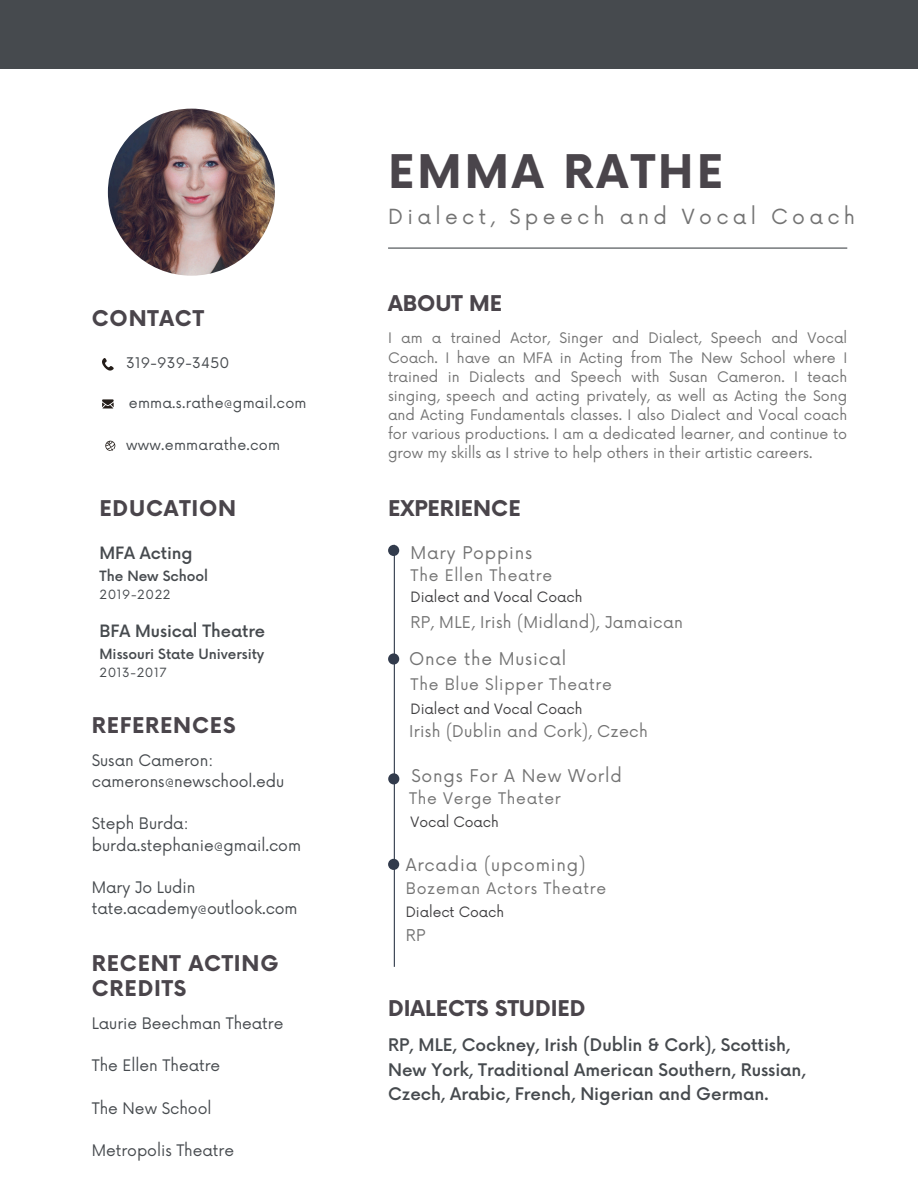
<style>
.page{position:relative;width:918px;height:1188px;background:#fff}
.page>*{position:absolute;margin:0;border:0;box-sizing:border-box;transform-origin:0 0}
.t1{font:700 45.15px "Now";letter-spacing:.07em;color:#4a454b}
.t2{font:700 21.15px/25.3px "Now";letter-spacing:.035em;color:#4a454b}
.t3{font:700 21.15px "Now";color:#4a454b}
.t4{font:20.4px "Now";letter-spacing:.215em;color:#737373}
.t5{font:17.1px "Now";letter-spacing:.045em;color:#737373}
.t6{font:500 16.95px/24.3px "Now";letter-spacing:-.005em;color:#464a4e}
.t7{font:500 16.5px "Now";letter-spacing:-.005em;color:#464a4e}
.t8{font:15.9px "Now";letter-spacing:.02em;color:#737373}
.t9{font:15.6px "Now";letter-spacing:.045em;color:#737373}
.t10{font:15.45px/21.1px "Now";letter-spacing:-.005em;color:#464a4e}
.t11{font:14.25px/19.2px "Now";color:#737373;text-align:justify}
.t12{font:14.25px "Now";letter-spacing:.015em;color:#464a4e}
.t13{font:13.95px "Now";letter-spacing:-.005em;color:#414042}
.t14{font:500 13.8px "Now";letter-spacing:-.005em;color:#464a4e}
.t15{font:12.45px "Now";letter-spacing:.05em;color:#464a4e}
</style>
<div class="page">
<div style="left:0;top:0;width:918px;height:69px;background:#464a4e"></div>
<img style="left:108px;top:109px;width:167px;height:167px;border-radius:50%">
<svg style="left:102px;top:358px;width:12px;height:13px"></svg>
<svg style="left:105px;top:441px;width:10px;height:10px"></svg>
<svg style="left:102px;top:399px;width:12px;height:9px"></svg>
<hr style="left:388px;top:248px;width:459px;height:1px;background:#464a4e">
<hr style="left:394px;top:545px;width:1px;height:422px;background:#323b4c">
<div style="left:388px;top:545px;width:11px;height:11px;background:#323b4c;border-radius:50%"></div>
<div style="left:388px;top:773px;width:11px;height:11px;background:#323b4c;border-radius:50%"></div>
<div style="left:388px;top:653px;width:11px;height:12px;background:#323b4c;border-radius:50%"></div>
<div style="left:388px;top:859px;width:11px;height:11px;background:#323b4c;border-radius:50%"></div>
<h6 class="t2" style="left:92px;top:307px;width:114px">CONTACT</h6>
<h1 class="t12" style="left:126px;top:355px;width:105px">319-939-3450</h1>
<h2 class="t12" style="left:129px;top:395px;width:179px">emma.s.rathe@gmail.com</h2>
<h3 class="t12" style="left:126px;top:437px;width:156px">www.emmarathe.com</h3>
<h2 class="t2" style="left:100px;top:497px;width:138px">EDUCATION</h2>
<p class="t7" style="left:100px;top:544px;width:95px">MFA Acting</p>
<p class="t14" style="left:100px;top:568px;width:110px">The New School</p>
<p class="t15" style="left:100px;top:587px;width:72px">2019-2022</p>
<h2 class="t7" style="left:100px;top:622px;width:167px">BFA Musical Theatre</h2>
<p class="t14" style="left:100px;top:646px;width:166px">Missouri State University</p>
<h2 class="t15" style="left:100px;top:665px;width:69px">2013-2017</h2>
<h5 class="t2" style="left:92px;top:714px;width:145px">REFERENCES</h5>
<h4 class="t10" style="left:92px;top:751px;width:194px">Susan Cameron: camerons@newschool.edu</h4>
<h2 class="t10" style="left:92px;top:814px;width:211px">Steph Burda: burda.stephanie@gmail.com</h2>
<h5 class="t10" style="left:92px;top:878px;width:207px">Mary Jo Ludin tate.academy@outlook.com</h5>
<p class="t2" style="left:92px;top:952px;width:188px">RECENT ACTING<br>CREDITS</p>
<h6 class="t10" style="left:92px;top:1014px;width:193px">Laurie Beechman Theatre</h6>
<h6 class="t10" style="left:92px;top:1056px;width:130px">The Ellen Theatre</h6>
<h6 class="t10" style="left:92px;top:1098px;width:121px">The New School</h6>
<p class="t10" style="left:92px;top:1141px;width:144px">Metropolis Theatre</p>
<h2 class="t1" style="left:388px;top:147px;width:336px">EMMA RATHE</h2>
<h6 class="t4" style="left:388px;top:205px;width:469px">Dialect, Speech and Vocal Coach</h6>
<p class="t2" style="left:388px;top:292px;width:116px">ABOUT ME</p>
<p class="t11" style="left:388px;top:329px;width:461px">I am a trained Actor, Singer and Dialect, Speech and Vocal Coach. I have an MFA in Acting from The New School where I trained in Dialects and Speech with Susan Cameron. I teach singing, speech and acting privately, as well as Acting the Song and Acting Fundamentals classes. I also Dialect and Vocal coach for various productions. I am a dedicated learner, and continue to grow my skills as I strive to help others in their artistic careers.</p>
<h5 class="t3" style="left:388px;top:497px;width:134px">EXPERIENCE</h5>
<h6 class="t5" style="left:411px;top:543px;width:123px">Mary Poppins</h6>
<h6 class="t9" style="left:411px;top:567px;width:143px">The Ellen Theatre</h6>
<h6 class="t13" style="left:411px;top:589px;width:173px">Dialect and Vocal Coach</h6>
<h6 class="t8" style="left:411px;top:614px;width:274px">RP, MLE, Irish (Midland), Jamaican</h6>
<h6 class="t5" style="left:409px;top:649px;width:159px">Once the Musical</h6>
<h6 class="t9" style="left:411px;top:676px;width:203px">The Blue Slipper Theatre</h6>
<p class="t13" style="left:411px;top:701px;width:173px">Dialect and Vocal Coach</p>
<h6 class="t8" style="left:409px;top:722px;width:240px">Irish (Dublin and Cork), Czech</h6>
<h2 class="t5" style="left:411px;top:766px;width:212px">Songs For A New World</h2>
<h6 class="t9" style="left:409px;top:790px;width:153px">The Verge Theater</h6>
<h6 class="t13" style="left:411px;top:814px;width:90px">Vocal Coach</h6>
<h6 class="t5" style="left:406px;top:855px;width:181px">Arcadia (upcoming)</h6>
<h6 class="t9" style="left:406px;top:880px;width:202px">Bozeman Actors Theatre</h6>
<p class="t13" style="left:406px;top:904px;width:100px">Dialect Coach</p>
<h6 class="t8" style="left:406px;top:926px;width:21px">RP</h6>
<p class="t3" style="left:388px;top:997px;width:199px">DIALECTS STUDIED</p>
<p class="t6" style="left:388px;top:1034px;width:419px">RP, MLE, Cockney, Irish (Dublin &amp; Cork), Scottish,<br>New York, Traditional American Southern, Russian,<br>Czech, Arabic, French, Nigerian and German.</p>
</div>
